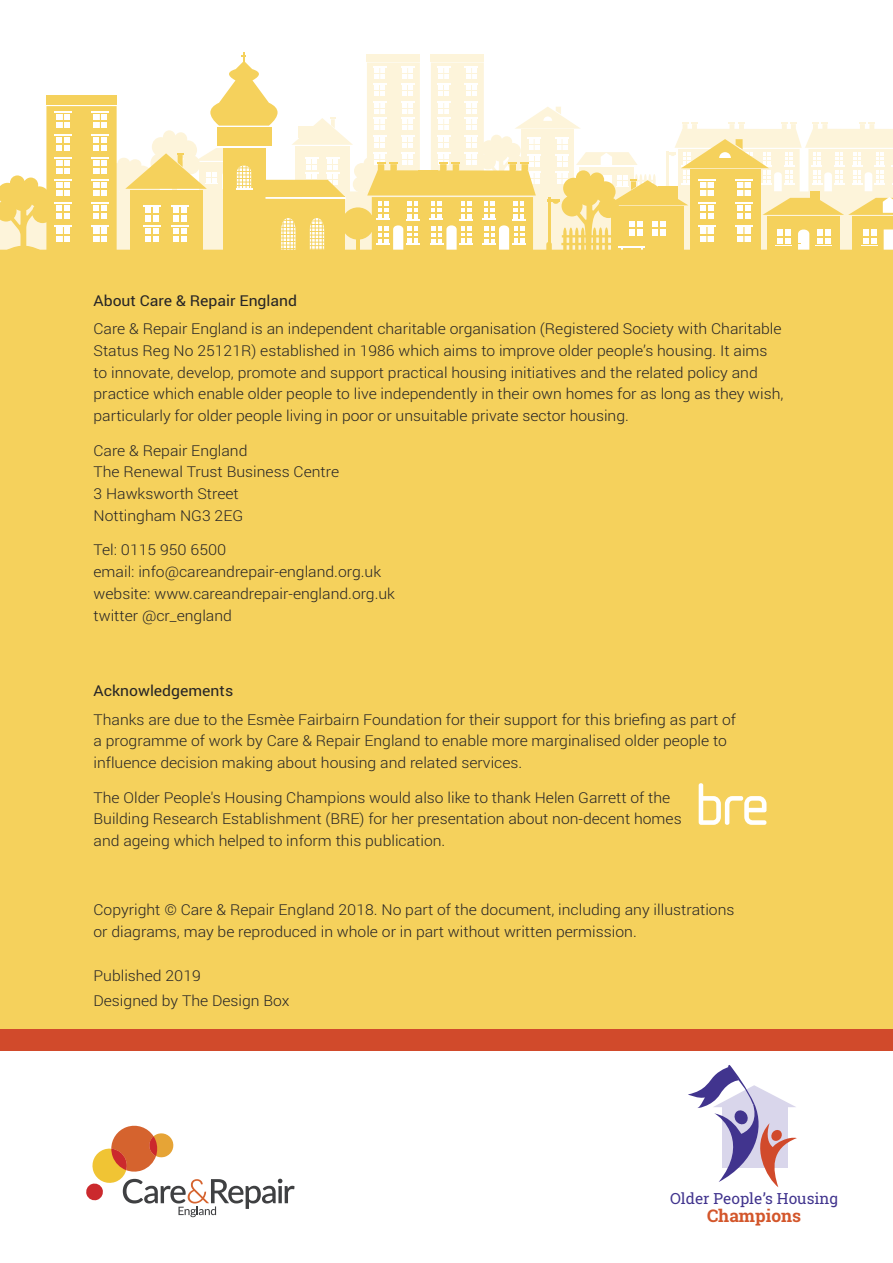
<style>
.page{position:relative;width:893px;height:1263px;background:#fff}
.page>*{position:absolute;margin:0;border:0;box-sizing:border-box;transform-origin:0 0}
.t1{font:700 17.4px "Roboto Slab";color:#d3562b}
.t2{font:15.45px "Roboto Slab";color:#41348e}
.t3{font:300 15px/21.8px "Roboto";color:#272526;scale:1.05 1}
.t4{font:15px "Roboto";color:#272526;scale:1.05 1}
</style>
<div class="page">
<svg style="left:0;top:53px;width:893px;height:195px"></svg>
<div style="left:0;top:248px;width:893px;height:42px;background:#f5d15c"></div>
<div style="left:810px;top:191px;width:10px;height:18px;background:#f5d15c"></div>
<hr style="left:216px;top:147px;width:57px;height:1px;background:#fff">
<div style="left:0;top:290px;width:893px;height:741px;background:#f5d15c"></div>
<div style="left:0;top:1029px;width:893px;height:21px;background:#d14a2b"></div>
<svg style="left:688px;top:1065px;width:109px;height:122px"></svg>
<svg style="left:86px;top:1126px;width:209px;height:91px"></svg>
<svg style="left:699px;top:783px;width:67px;height:42px"></svg>
<p class="t4" style="left:94px;top:292px;width:195px">About Care &amp; Repair England</p>
<p class="t3" style="left:94px;top:318px;width:659px">Care &amp; Repair England is an independent charitable organisation (Registered Society with Charitable Status Reg No 25121R) established in 1986 which aims to improve older people’s housing. It aims to innovate, develop, promote and support practical housing initiatives and the related policy and practice which enable older people to live independently in their own homes for as long as they wish, particularly for older people living in poor or unsuitable private sector housing.</p>
<p class="t3" style="left:94px;top:439px;width:235px">Care &amp; Repair England<br>The Renewal Trust Business Centre<br>3 Hawksworth Street<br>Nottingham NG3 2EG</p>
<p class="t3" style="left:94px;top:539px;width:289px">Tel: 0115 950 6500<br>email: info@careandrepair-england.org.uk website: www.careandrepair-england.org.uk twitter @cr_england</p>
<p class="t4" style="left:94px;top:682px;width:135px">Acknowledgements</p>
<p class="t3" style="left:94px;top:708px;width:613px">Thanks are due to the Esmèe Fairbairn Foundation for their support for this briefing as part of a programme of work by Care &amp; Repair England to enable more marginalised older people to influence decision making about housing and related services.</p>
<p class="t3" style="left:94px;top:786px;width:562px">The Older People's Housing Champions would also like to thank Helen Garrett of the<br>Building Research Establishment (BRE) for her presentation about non-decent homes and ageing which helped to inform this publication.</p>
<p class="t3" style="left:94px;top:899px;width:612px">Copyright © Care &amp; Repair England 2018. No part of the document, including any illustrations or diagrams, may be reproduced in whole or in part without written permission.</p>
<p class="t3" style="left:94px;top:963px;width:188px;line-height:25.2px">Published 2019<br>Designed by The Design Box</p>
<p class="t2" style="left:670px;top:1187px;width:169px">Older People’s Housing</p>
<p class="t1" style="left:707px;top:1204px;width:96px">Champions</p>
</div>
